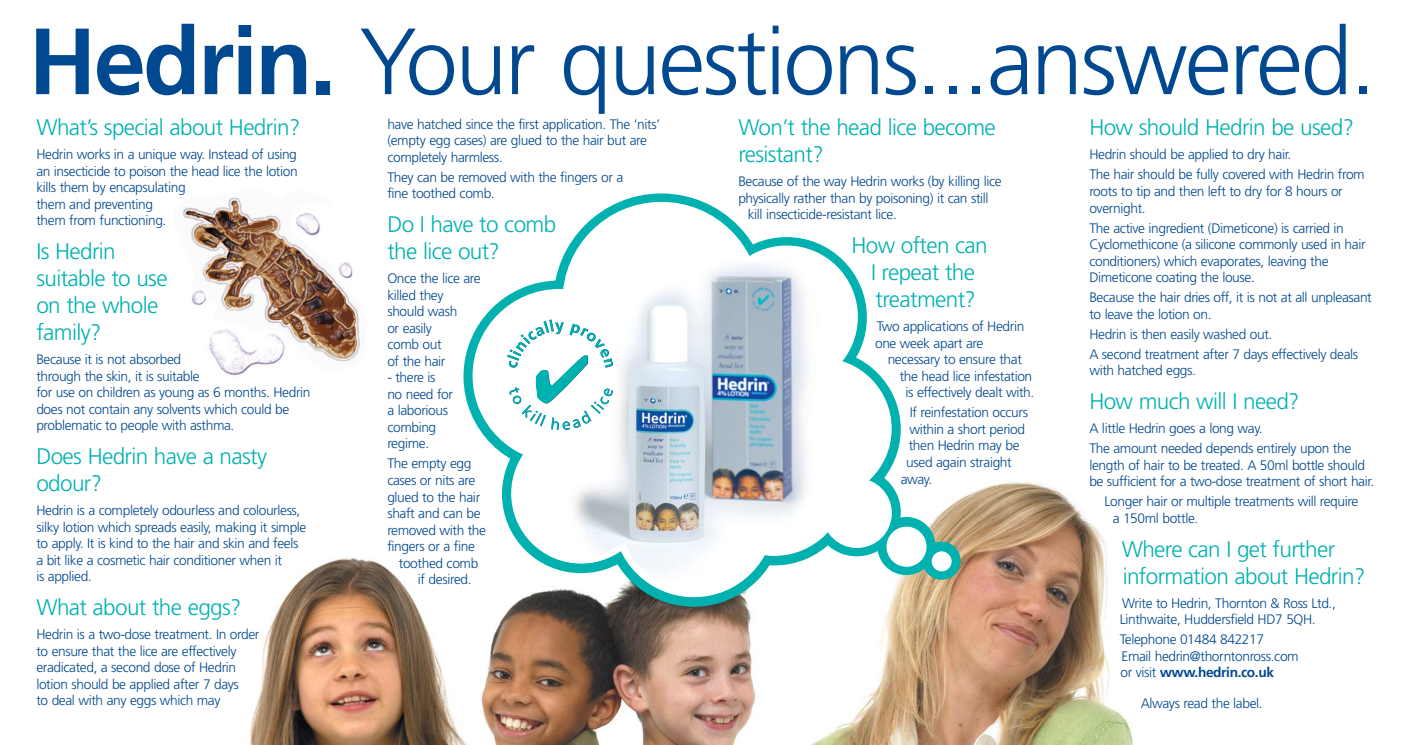
<style>
.page{position:relative;width:1404px;height:745px;background:#fff}
.page>*{position:absolute;margin:0;border:0;box-sizing:border-box;transform-origin:0 0}
.t1{font:300 93.75px "Frutiger";letter-spacing:-.03em;color:#004990}
.t2{font:300 22.5px/27px "Frutiger";letter-spacing:-.03em;color:#00b1b0}
.t3{font:300 13.75px/16.5px "Frutiger";letter-spacing:-.03em;color:#004990}
.s1{font-weight:700}
</style>
<div class="page">
<img style="left:249px;top:558px;width:218px;height:186px">
<img style="left:480px;top:606px;width:276px;height:138px">
<img style="left:812px;top:481px;width:321px;height:263px">
<svg style="left:607px;top:193px;width:108px;height:15px"></svg>
<img style="left:574px;top:208px;width:174px;height:29px">
<svg style="left:463px;top:237px;width:497px;height:369px"></svg>
<img style="left:183px;top:197px;width:177px;height:179px">
<h1 class="t1" style="left:29px;top:24px;width:1348px"><span class="s1">Hedrin.</span> Your questions...answered.</h1>
<h2 class="t2" style="left:1089px;top:116px;width:266px">How should Hedrin be used?</h2>
<p class="t3" style="left:1089px;top:145px;width:277px;line-height:20px">Hedrin should be applied to dry hair.<br>The hair should be fully covered with Hedrin from</p>
<p class="t3" style="left:1089px;top:184px;width:255px">roots to tip and then left to dry for 8 hours or overnight.</p>
<p class="t3" style="left:1089px;top:220px;width:278px">The active ingredient (Dimeticone) is carried in Cyclomethicone (a silicone commonly used in hair conditioners) which evaporates, leaving the Dimeticone coating the louse.</p>
<p class="t3" style="left:1089px;top:290px;width:284px">Because the hair dries off, it is not at all unpleasant to leave the lotion on.</p>
<p class="t3" style="left:1089px;top:325px;width:270px;line-height:20px">Hedrin is then easily washed out.<br>A second treatment after 7 days effectively deals</p>
<p class="t3" style="left:1089px;top:363px;width:108px">with hatched eggs.</p>
<h2 class="t2" style="left:1089px;top:389px;width:211px">How much will I need?</h2>
<p class="t3" style="left:1089px;top:419px;width:263px;line-height:20px">A little Hedrin goes a long way.<br>The amount needed depends entirely upon the</p>
<p class="t3" style="left:1089px;top:457px;width:286px">length of hair to be treated. A 50ml bottle should be sufficient for a two-dose treatment of short hair.</p>
<p class="t3" style="left:1112px;top:494px;width:247px;text-indent:-8px">Longer hair or multiple treatments will require a 150ml bottle.</p>
<h2 class="t2" style="left:1121px;top:536px;width:245px">Where can I get further information about Hedrin?</h2>
<p class="t3" style="left:1119px;top:595px;width:218px">Write to Hedrin, Thornton &amp; Ross Ltd.,<br>Linthwaite, Huddersfield HD7 5QH.</p>
<p class="t3" style="left:1119px;top:631px;width:180px">Telephone 01484 842217<br>Email hedrin@thorntonross.com or visit <span class="s1">www.hedrin.co.uk</span></p>
<p class="t3" style="left:1140px;top:695px;width:123px">Always read the label.</p>
<p class="t3" style="left:387px;top:117px;width:274px">have hatched since the first application. The ‘nits’ (empty egg cases) are glued to the hair but are completely harmless.</p>
<p class="t3" style="left:387px;top:170px;width:237px">They can be removed with the fingers or a fine toothed comb.</p>
<h2 class="t2" style="left:387px;top:212px;width:170px">Do I have to comb the lice out?</h2>
<p class="t3" style="left:387px;top:271px;width:95px">Once the lice are killed they should wash<br>or easily<br>comb out<br>of the hair</p>
<p class="t3" style="left:387px;top:370px;width:67px">- there is no need for a laborious combing regime.</p>
<p class="t3" style="left:387px;top:456px;width:86px">The empty egg</p>
<p class="t3" style="left:387px;top:472px;width:89px">cases or nits are</p>
<p class="t3" style="left:387px;top:489px;width:94px">glued to the hair</p>
<p class="t3" style="left:387px;top:505px;width:95px">shaft and can be</p>
<p class="t3" style="left:387px;top:522px;width:100px">removed with the</p>
<p class="t3" style="left:387px;top:538px;width:89px">fingers or a fine</p>
<p class="t3" style="left:399px;top:555px;width:81px">toothed comb</p>
<p class="t3" style="left:418px;top:571px;width:55px">if desired.</p>
<h2 class="t2" style="left:36px;top:116px;width:265px">What’s special about Hedrin?</h2>
<p class="t3" style="left:36px;top:147px;width:263px">Hedrin works in a unique way. Instead of using an insecticide to poison the head lice the lotion kills them by encapsulating<br>them and preventing<br>them from functioning.</p>
<h2 class="t2" style="left:36px;top:239px;width:133px">Is Hedrin suitable to use on the whole family?</h2>
<p class="t3" style="left:36px;top:352px;width:276px">Because it is not absorbed<br>through the skin, it is suitable<br>for use on children as young as 6 months. Hedrin does not contain any solvents which could be problematic to people with asthma.</p>
<h2 class="t2" style="left:36px;top:444px;width:232px">Does Hedrin have a nasty odour?</h2>
<p class="t3" style="left:36px;top:503px;width:271px">Hedrin is a completely odourless and colourless, silky lotion which spreads easily, making it simple to apply. It is kind to the hair and skin and feels a bit like a cosmetic hair conditioner when it<br>is applied.</p>
<h2 class="t2" style="left:36px;top:595px;width:207px">What about the eggs?</h2>
<p class="t3" style="left:36px;top:626px;width:224px">Hedrin is a two-dose treatment. In order to ensure that the lice are effectively eradicated, a second dose of Hedrin lotion should be applied after 7 days<br>to deal with any eggs which may</p>
<h2 class="t2" style="left:738px;top:116px;width:259px">Won’t the head lice become resistant?</h2>
<p class="t3" style="left:738px;top:174px;width:265px">Because of the way Hedrin works (by killing lice</p>
<p class="t3" style="left:738px;top:191px;width:252px">physically rather than by poisoning) it can still</p>
<p class="t3" style="left:747px;top:207px;width:151px">kill insecticide-resistant lice.</p>
<h2 class="t2" style="left:851px;top:233px;width:138px;text-align:center">How often can<br>I repeat the treatment?</h2>
<p class="t3" style="left:875px;top:319px;width:151px">Two applications of Hedrin one week apart are</p>
<p class="t3" style="left:887px;top:352px;width:136px">necessary to ensure that</p>
<p class="t3" style="left:899px;top:368px;width:134px">the head lice infestation</p>
<p class="t3" style="left:905px;top:385px;width:130px">is effectively dealt with.</p>
<p class="t3" style="left:909px;top:405px;width:120px">If reinfestation occurs</p>
<p class="t3" style="left:909px;top:421px;width:117px">within a short period</p>
<p class="t3" style="left:908px;top:438px;width:112px">then Hedrin may be</p>
<p class="t3" style="left:906px;top:454px;width:107px">used again straight</p>
<p class="t3" style="left:900px;top:471px;width:33px">away.</p>
</div>
